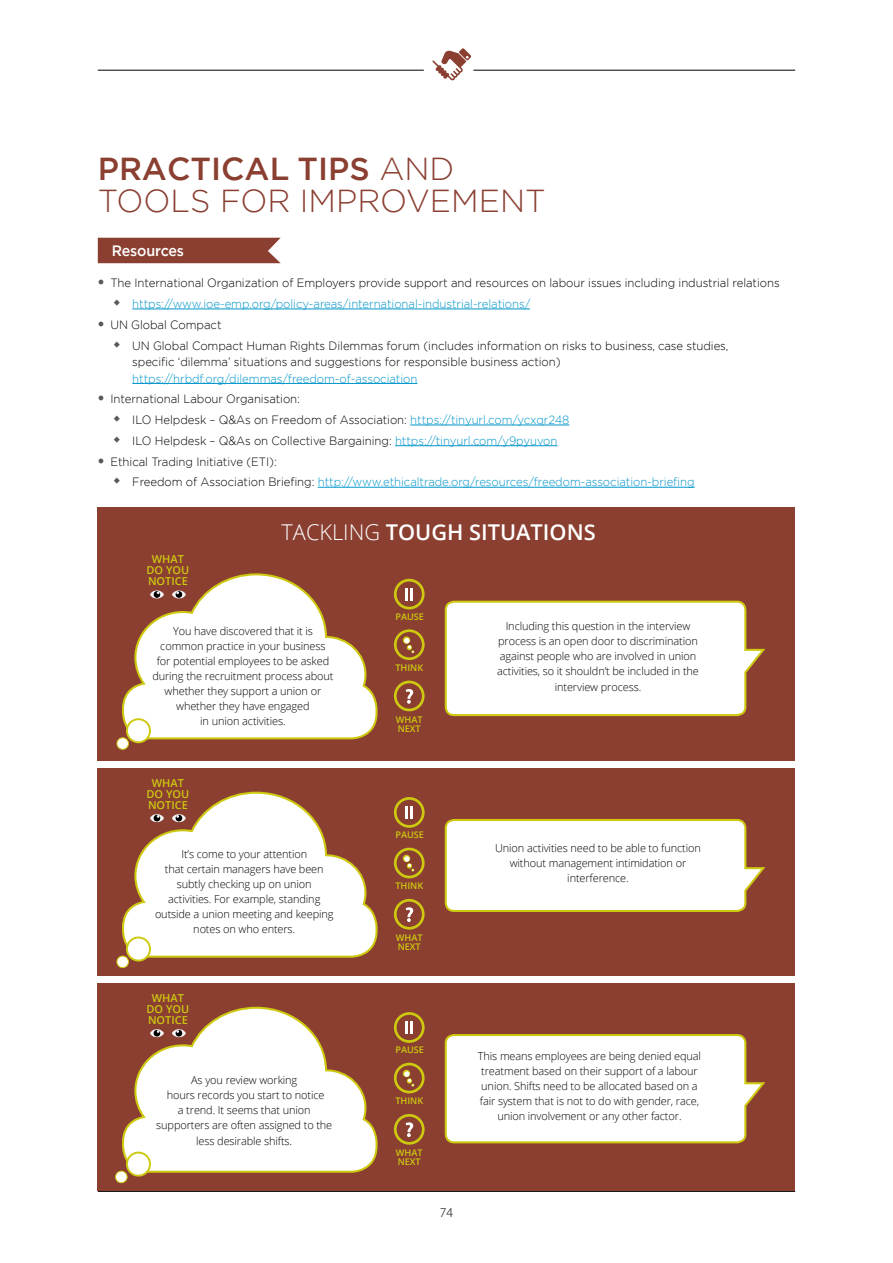
<style>
.page{position:relative;width:893px;height:1263px;background:#fff}
.page>*{position:absolute;margin:0;border:0;box-sizing:border-box;transform-origin:0 0}
.t1{font:300 31.8px/31.5px "Gotham";color:#8a3f31}
.t2{font:600 21.75px "Open Sans";color:#fff}
.t3{font:300 21.75px "Open Sans";color:#fff}
.t4{font:500 15px "Gotham";color:#fff;scale:.95 1}
.t5{font:300 13.5px "Myriad Pro";color:#000}
.t6{font:300 12px/20.7px "Gotham";letter-spacing:-.005em;color:#000;scale:.95 1}
.t7{font:300 12px/20.7px "Gotham";letter-spacing:-.005em;color:#0095ca;scale:.95 1}
.t8{font:300 10.95px/15px "Open Sans";letter-spacing:-.01em;color:#000;text-align:center}
.t9{font:600 10.95px/10.9px "Open Sans";color:#cdc90f;text-align:center}
.t10{font:600 9.15px/9.1px "Open Sans";color:#cdc90f}
.s1{font-weight:500}
.s2{font-family:"DIN Pro";font-weight:400;font-stretch:condensed;font-size:15px;color:#58595b}
.s3{color:#0095ca}
.s4{color:#000}
</style>
<div class="page">
<hr style="left:98px;top:1191px;width:697px;height:1px;background:#000">
<hr style="left:132px;top:309px;width:398px;height:1px;background:#0095ca">
<hr style="left:132px;top:383px;width:285px;height:1px;background:#0095ca">
<hr style="left:410px;top:425px;width:159px;height:1px;background:#0095ca">
<hr style="left:395px;top:445px;width:162px;height:1px;background:#0095ca">
<hr style="left:318px;top:487px;width:377px;height:1px;background:#0095ca">
<div style="left:98px;top:507px;width:697px;height:253px;background:#8a3f31"></div>
<div style="left:98px;top:768px;width:697px;height:208px;background:#8a3f31"></div>
<div style="left:98px;top:983px;width:697px;height:208px;background:#8a3f31"></div>
<div style="left:394px;top:579px;width:31px;height:30px;border:3px solid #cdc90f;border-radius:50%"></div>
<svg style="left:405px;top:588px;width:8px;height:12px"></svg>
<div style="left:394px;top:681px;width:31px;height:30px;border:3px solid #cdc90f;border-radius:50%"></div>
<svg style="left:406px;top:689px;width:7px;height:15px"></svg>
<div style="left:394px;top:629px;width:31px;height:31px;border:3px solid #cdc90f;border-radius:50%"></div>
<svg style="left:402px;top:636px;width:12px;height:17px"></svg>
<div style="left:394px;top:797px;width:31px;height:31px;border:3px solid #cdc90f;border-radius:50%"></div>
<svg style="left:405px;top:806px;width:8px;height:12px"></svg>
<div style="left:394px;top:899px;width:31px;height:30px;border:3px solid #cdc90f;border-radius:50%"></div>
<svg style="left:406px;top:907px;width:7px;height:15px"></svg>
<div style="left:394px;top:848px;width:31px;height:30px;border:3px solid #cdc90f;border-radius:50%"></div>
<svg style="left:402px;top:854px;width:12px;height:18px"></svg>
<div style="left:394px;top:1012px;width:31px;height:31px;border:3px solid #cdc90f;border-radius:50%"></div>
<svg style="left:405px;top:1021px;width:8px;height:12px"></svg>
<div style="left:394px;top:1114px;width:31px;height:31px;border:3px solid #cdc90f;border-radius:50%"></div>
<svg style="left:406px;top:1122px;width:7px;height:15px"></svg>
<div style="left:394px;top:1063px;width:31px;height:30px;border:3px solid #cdc90f;border-radius:50%"></div>
<svg style="left:402px;top:1069px;width:12px;height:18px"></svg>
<svg style="left:444px;top:600px;width:321px;height:117px;background:#f4efe6"></svg>
<svg style="left:444px;top:819px;width:322px;height:93px;background:#f5f0e4"></svg>
<svg style="left:444px;top:1034px;width:322px;height:110px;background:#f4efe6"></svg>
<svg style="left:121px;top:573px;width:258px;height:188px"></svg>
<svg style="left:122px;top:791px;width:256px;height:178px"></svg>
<svg style="left:121px;top:1006px;width:258px;height:186px"></svg>
<div style="left:127px;top:719px;width:23px;height:23px;background:#fff;border-radius:50%"></div>
<div style="left:126px;top:718px;width:25px;height:25px;border:2px solid #cdc90f;border-radius:50%"></div>
<div style="left:127px;top:937px;width:23px;height:23px;background:#fff;border-radius:50%"></div>
<div style="left:126px;top:936px;width:25px;height:25px;border:2px solid #cdc90f;border-radius:50%"></div>
<div style="left:127px;top:1152px;width:23px;height:24px;background:#fff;border-radius:50%"></div>
<div style="left:126px;top:1151px;width:25px;height:25px;border:2px solid #cdc90f;border-radius:50%"></div>
<div style="left:117px;top:738px;width:11px;height:11px;background:#fff;border-radius:50%"></div>
<div style="left:116px;top:737px;width:13px;height:13px;border:1px solid #cdc90f;border-radius:50%"></div>
<div style="left:117px;top:956px;width:11px;height:12px;background:#fff;border-radius:50%"></div>
<div style="left:116px;top:955px;width:13px;height:13px;border:1px solid #cdc90f;border-radius:50%"></div>
<div style="left:116px;top:1171px;width:11px;height:12px;background:#fff;border-radius:50%"></div>
<div style="left:115px;top:1171px;width:13px;height:12px;border:1px solid #cdc90f;border-radius:50%"></div>
<hr style="left:98px;top:70px;width:326px;height:1px;background:#000">
<hr style="left:473px;top:70px;width:322px;height:1px;background:#000">
<svg style="left:432px;top:48px;width:39px;height:33px"></svg>
<div style="left:98px;top:238px;width:183px;height:25px;background:#8a3f31"></div>
<h1 class="t1" style="left:98px;top:153px;width:449px"><span class="s1">Practi cal tips</span> and tools for improvement</h1>
<h3 class="t4" style="left:112px;top:241px;width:78px">Resources</h3>
<p class="t6" style="left:132px;top:272px;width:683px;text-indent:-34px"><span class="s2">•</span> The I nternational Organization of Employers provide support and resources on labour issues including industrial relations <span class="s3">https://www.ioe-emp.org/policy-areas/international-industrial-relations/</span></p>
<p class="t6" style="left:132px;top:314px;width:95px;text-indent:-34px"><span class="s2">•</span> UN G lobal Compact<br>UN</p>
<p class="t6" style="left:132px;top:337px;width:629px;line-height:16.5px;text-indent:21px">G lobal Compact H uman Rights Dilemmas forum (includes information on risks to business, case studies, specific ‘dilemma’ situations and suggestions for responsible business action)</p>
<p class="t7" style="left:132px;top:368px;width:302px">https://hrbdf.org/dilemmas/freedom-of-association</p>
<p class="t6" style="left:132px;top:388px;width:178px;text-indent:-34px"><span class="s2">•</span> I nternational Labour Organisation:<br>ILO</p>
<p class="t6" style="left:155px;top:409px;width:438px">Helpdesk – Q&amp;As on F reedom of Association: <span class="s3">https://tinyurl.com/ycxqr248</span></p>
<p class="t6" style="left:132px;top:430px;width:8px">ILO</p>
<p class="t6" style="left:155px;top:430px;width:425px">Helpdesk – Q&amp;As on Collective Bargaining: <span class="s3">https://tinyurl.com/y9pyuvon</span></p>
<p class="t7" style="left:132px;top:451px;width:593px;text-indent:-34px"><span class="s2">•</span> <span class="s4">Ethical Trading I nitiative (ETI):<br>Freedom of Association Briefing:</span> http://www.ethicaltrade.org/resources/freedom-association-briefing</p>
<p class="t9" style="left:147px;top:554px;width:44px">WHAT<br>DO YOU<br>NOTICE</p>
<h2 class="t3" style="left:282px;top:517px;width:14px">TACKLING</h2>
<h2 class="t2" style="left:386px;top:517px;width:29px">TOUG</h2>
<h2 class="t2" style="left:447px;top:517px;width:110px">H SITUATIONS</h2>
<p class="t10" style="left:395px;top:612px;width:30px">PAUSE</p>
<p class="t8" style="left:152px;top:623px;width:183px">You have discovered that it is common practice in your business for potential employees to be asked during the recruitment process about whether they support a union or whether they have engaged<br>in union activities.</p>
<p class="t9" style="left:147px;top:777px;width:44px">WHAT<br>DO YOU<br>NOTICE</p>
<p class="t8" style="left:155px;top:846px;width:180px">It’s come to your attention<br>that certain managers have been subtly checking up on union activities. For example, standing outside a union meeting and keeping notes on who enters.</p>
<p class="t9" style="left:147px;top:992px;width:44px">WHAT<br>DO YOU<br>NOTICE</p>
<p class="t8" style="left:156px;top:1072px;width:178px">As you review working<br>hours records you start to notice<br>a trend. It seems that union supporters are often assigned to the less desirable shifts.</p>
<p class="t10" style="left:395px;top:663px;width:29px">THINK</p>
<p class="t10" style="left:396px;top:714px;width:27px">WHAT<br>NEXT</p>
<p class="t8" style="left:497px;top:618px;width:203px">Including this question in the interview process is an open door to discrimination against people who are involved in union activities, so it shouldn’t be included in the interview process.</p>
<p class="t10" style="left:395px;top:830px;width:30px">PAUSE</p>
<p class="t10" style="left:395px;top:881px;width:29px">THINK</p>
<p class="t10" style="left:396px;top:933px;width:27px">WHAT<br>NEXT</p>
<p class="t8" style="left:495px;top:840px;width:207px">U nion activities need to be able to function without management intimidation or interference.</p>
<p class="t10" style="left:395px;top:1045px;width:30px">PAUSE</p>
<p class="t10" style="left:395px;top:1096px;width:29px">THINK</p>
<p class="t10" style="left:396px;top:1148px;width:27px">WHAT<br>NEXT</p>
<p class="t5" style="left:440px;top:1205px;width:15px">74</p>
<p class="t8" style="left:478px;top:1048px;width:225px">This means employees are being denied equal treatment based on their support of a labour union. Shifts need to be allocated based on a fair system that is not to do with gender, race, union involvement or any other factor.</p>
</div>
